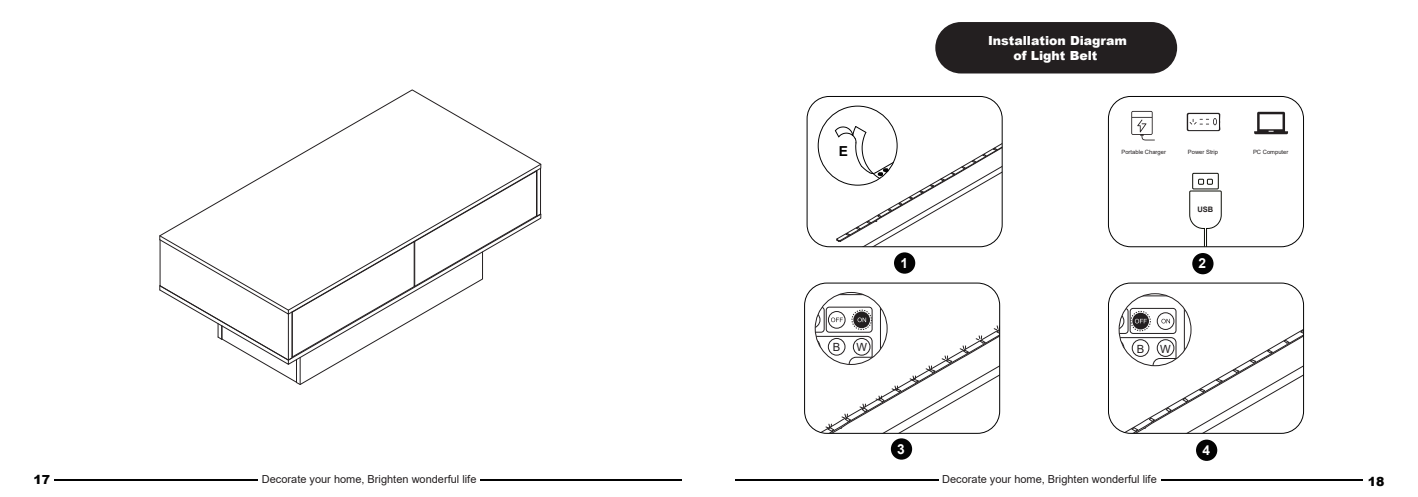
<style>
.page{position:relative;width:1418px;height:497px;background:#fff}
.page>*{position:absolute;margin:0;border:0;box-sizing:border-box;transform-origin:0 0}
.t1{font:700 13.75px "Arial";color:#fff}
.t2{font:700 13.75px "Arial";color:#030303}
.t3{font:900 12.5px/15px "Arial";color:#fff;text-align:center}
.t4{font:900 12.5px "Arial";color:#030303}
.t5{font:11.25px "Arial";color:#231f20}
.t6{font:11px "Arial";color:#231f20}
.t7{font:700 7.5px "Arial";color:#231f20}
.t8{font:5.88px "Arial";color:#231f20}
</style>
<div class="page">
<hr style="left:54px;top:479px;width:204px;height:1px;background:#030303">
<hr style="left:481px;top:479px;width:201px;height:1px;background:#030303">
<hr style="left:734px;top:479px;width:204px;height:1px;background:#030303">
<hr style="left:1161px;top:479px;width:201px;height:1px;background:#030303">
<div style="left:935px;top:22px;width:242px;height:51px;background:#231f20;border-radius:26px"></div>
<svg style="left:808px;top:96px;width:194px;height:146px"></svg>
<div style="left:806px;top:96px;width:196px;height:151px;border:1px solid #030303;border-radius:22px"></div>
<svg style="left:804px;top:283px;width:196px;height:150px"></svg>
<div style="left:815px;top:292px;width:72px;height:72px;border:1px solid #231f20;border-radius:50%"></div>
<svg style="left:1108px;top:283px;width:196px;height:150px"></svg>
<div style="left:1118px;top:293px;width:73px;height:72px;border:1px solid #231f20;border-radius:50%"></div>
<div style="left:894px;top:252px;width:21px;height:21px;background:#030303;border-radius:50%"></div>
<div style="left:1192px;top:253px;width:21px;height:21px;background:#030303;border-radius:50%"></div>
<div style="left:890px;top:438px;width:22px;height:21px;background:#030303;border-radius:50%"></div>
<div style="left:1195px;top:439px;width:22px;height:21px;background:#030303;border-radius:50%"></div>
<div style="left:1108px;top:96px;width:195px;height:151px;border:1px solid #030303;border-radius:22px"></div>
<svg style="left:1188px;top:172px;width:34px;height:74px"></svg>
<svg style="left:1131px;top:111px;width:23px;height:29px"></svg>
<svg style="left:1186px;top:113px;width:35px;height:19px"></svg>
<svg style="left:1254px;top:112px;width:33px;height:22px"></svg>
<svg style="left:285px;top:89px;width:255px;height:74px"></svg>
<svg style="left:159px;top:167px;width:382px;height:218px"></svg>
<p class="t2" style="left:838px;top:142px;width:11px">E</p>
<p class="t3" style="left:988px;top:33px;width:140px">Installation Diagram of Light Belt</p>
<p class="t8" style="left:1121px;top:147px;width:46px">Portable Charger</p>
<p class="t8" style="left:1187px;top:147px;width:32px">Power Strip</p>
<p class="t8" style="left:1252px;top:147px;width:37px">PC Computer</p>
<p class="t7" style="left:1197px;top:204px;width:17px">USB</p>
<p class="t1" style="left:900px;top:253px;width:9px">1</p>
<p class="t1" style="left:1198px;top:253px;width:9px">2</p>
<p class="t5" style="left:833px;top:339px;width:9px">B</p>
<p class="t5" style="left:856px;top:339px;width:12px">W</p>
<p class="t5" style="left:1136px;top:340px;width:9px">B</p>
<p class="t5" style="left:1160px;top:340px;width:12px">W</p>
<p class="t1" style="left:897px;top:438px;width:9px">3</p>
<p class="t1" style="left:1202px;top:440px;width:9px">4</p>
<p class="t4" style="left:33px;top:470px;width:18px">17</p>
<p class="t6" style="left:262px;top:471px;width:216px">Decorate your home, Brighten wonderful life</p>
<p class="t6" style="left:942px;top:471px;width:216px">Decorate your home, Brighten wonderful life</p>
<p class="t4" style="left:1367px;top:471px;width:18px">18</p>
</div>
